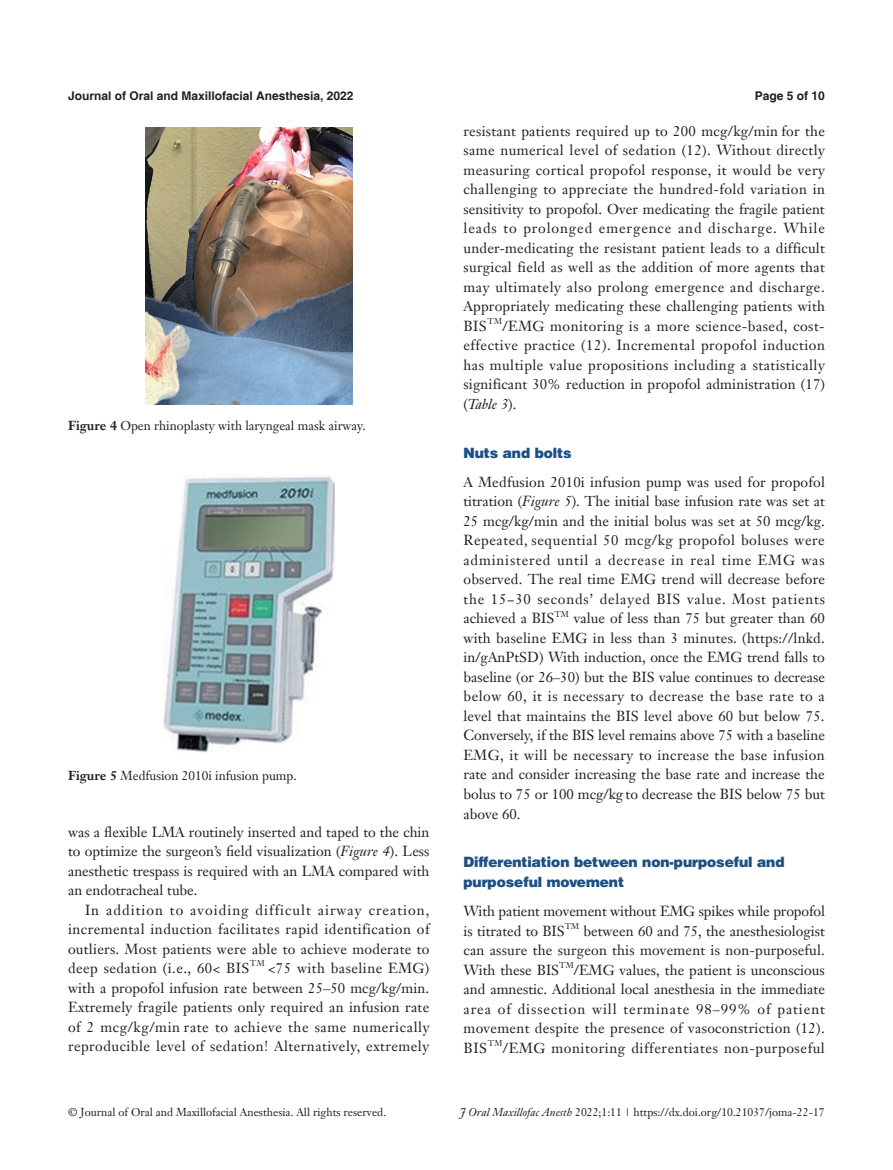
<style>
.page{position:relative;width:893px;height:1170px;background:#fff}
.page>*{position:absolute;margin:0;border:0;box-sizing:border-box;transform-origin:0 0}
.t1{font:14.25px/19.5px "Janson Text LT";letter-spacing:.015em;color:#231f20;text-align:justify}
.t2{font:900 14.25px/19.5px "Helvetica";color:#1c5085}
.t3{font:14.25px/19.5px "Janson Text LT";letter-spacing:-.005em;color:#231f20}
.t4{font:14.25px "Janson Text LT";letter-spacing:.04em;color:#231f20}
.t5{font:12.75px "Janson Text LT";color:#231f20}
.t6{font:700 12px "Helvetica";color:#231f20}
.t7{font:11.25px "Janson Text LT";color:#231f20}
.t8{font:8.25px "Janson Text LT";letter-spacing:.015em;color:#231f20}
.s1{font-weight:700}
.s2{font-style:italic}
</style>
<div class="page">
<img style="left:145px;top:128px;width:207px;height:276px">
<img style="left:163px;top:475px;width:171px;height:277px">
<p class="t6" style="left:68px;top:88px;width:287px">Journal of Oral and Maxillofacial Anesthesia, 2022</p>
<p class="t6" style="left:755px;top:88px;width:72px">Page 5 of 10</p>
<p class="t5" style="left:68px;top:417px;width:299px"><span class="s1">Figure 4</span> Open rhinoplasty with laryngeal mask airway.</p>
<p class="t5" style="left:68px;top:767px;width:230px"><span class="s1">Figure 5</span> Medfusion 2010i infusion pump.</p>
<p class="t1" style="left:68px;top:821px;width:363px">was a flexible LMA routinely inserted and taped to the chin to optimize the surgeon’s field visualization (<span class="s2">Figure 4</span>). Less anesthetic trespass is required with an LMA compared with an endotracheal tube.</p>
<p class="t1" style="left:68px;top:899px;width:363px;text-indent:17px">In addition to avoiding difficult airway creation, incremental induction facilitates rapid identification of outliers. Most patients were able to achieve moderate to deep sedation (i.e., 60&lt; BIS</p>
<p class="t8" style="left:250px;top:958px;width:16px">TM</p>
<p class="t1" style="left:68px;top:958px;width:363px;text-indent:200px">&lt;75 with baseline EMG) with a propofol infusion rate between 25–50 mcg/kg/min.<br>Extremely fragile patients only required an infusion rate of 2 mcg/kg/min rate to achieve the same numerically reproducible level of sedation! Alternatively, extremely</p>
<p class="t1" style="left:463px;top:121px;width:363px">resistant patients required up to 200 mcg/kg/min for the same numerical level of sedation (12). Without directly measuring cortical propofol response, it would be very challenging to appreciate the hundred-fold variation in sensitivity to propofol. Over medicating the fragile patient leads to prolonged emergence and discharge. While under-medicating the resistant patient leads to a difficult surgical field as well as the addition of more agents that may ultimately also prolong emergence and discharge.<br>Appropriately medicating these challenging patients with BIS</p>
<p class="t8" style="left:487px;top:316px;width:16px">TM</p>
<p class="t1" style="left:463px;top:316px;width:363px;text-indent:39px">/EMG monitoring is a more science-based, cost&shy;effective practice (12). Incremental propofol induction has multiple value propositions including a statistically significant 30% reduction in propofol administration (17) (<span class="s2">Table 3</span>).</p>
<p class="t2" style="left:463px;top:442px;width:110px">Nuts and bolts</p>
<p class="t1" style="left:463px;top:472px;width:363px">A Medfusion 2010i infusion pump was used for propofol titration (<span class="s2">Figure 5</span>). The initial base infusion rate was set at 25 mcg/kg/min and the initial bolus was set at 50 mcg/kg.<br>Repeated, sequential 50 mcg/kg propofol boluses were administered until a decrease in real time EMG was observed. The real time EMG trend will decrease before the 15−30 seconds’ delayed BIS value. Most patients achieved a BIS</p>
<p class="t8" style="left:554px;top:608px;width:16px">TM</p>
<p class="t1" style="left:463px;top:608px;width:363px;text-indent:110px">value of less than 75 but greater than 60 with baseline EMG in less than 3 minutes. (https://lnkd. in/gAnPtSD) With induction, once the EMG trend falls to baseline (or 26–30) but the BIS value continues to decrease below 60, it is necessary to decrease the base rate to a level that maintains the BIS level above 60 but below 75.<br>Conversely, if the BIS level remains above 75 with a baseline EMG, it will be necessary to increase the base infusion rate and consider increasing the base rate and increase the bolus to 75 or 100 mcg/kg to decrease the BIS below 75 but above 60.</p>
<p class="t2" style="left:463px;top:852px;width:322px">Differentiation between non-purposeful and purposeful movement</p>
<p class="t3" style="left:463px;top:901px;width:363px">With patient movement without EMG spikes while propofol is titrated to BIS</p>
<p class="t8" style="left:565px;top:920px;width:16px">TM</p>
<p class="t1" style="left:463px;top:920px;width:363px;text-indent:120px">between 60 and 75, the anesthesiologist can assure the surgeon this movement is non-purposeful.<br>With these BIS</p>
<p class="t8" style="left:559px;top:959px;width:16px">TM</p>
<p class="t1" style="left:463px;top:959px;width:363px;text-indent:110px">/EMG values, the patient is unconscious and amnestic. Additional local anesthesia in the immediate area of dissection will terminate 98–99% of patient movement despite the presence of vasoconstriction (12).<br>BIS</p>
<p class="t8" style="left:488px;top:1037px;width:16px">TM</p>
<p class="t4" style="left:503px;top:1038px;width:324px">/EMG monitoring differentiates non-purposeful</p>
<p class="t7" style="left:68px;top:1104px;width:319px">© Journal of Oral and Maxillofacial Anesthesia. All rights reserved.</p>
<p class="t7" style="left:460px;top:1104px;width:366px"><span class="s2">J Oral Maxillofac Anesth</span> 2022;1:11 | https://dx.doi.org/10.21037/joma-22-17</p>
</div>
